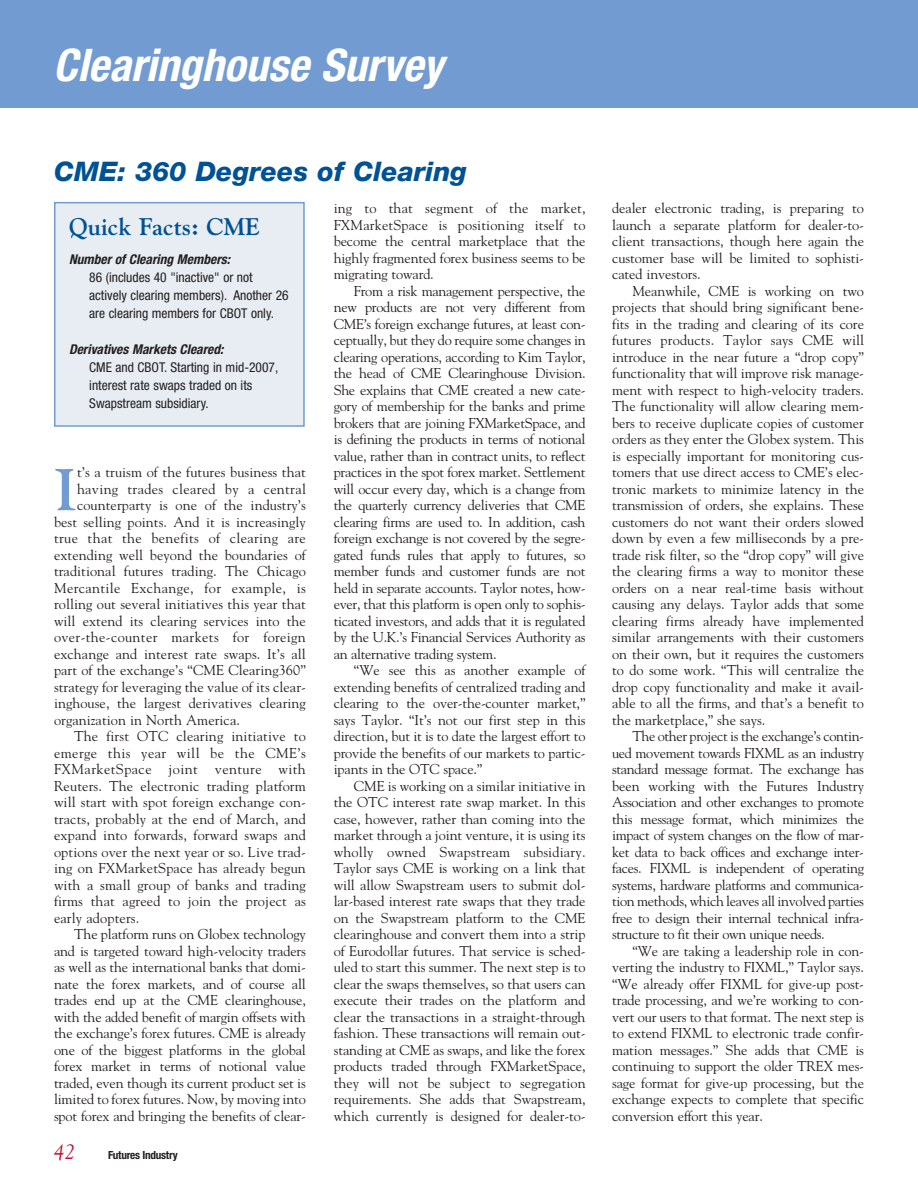
<style>
.page{position:relative;width:918px;height:1188px;background:#fff}
.page>*{position:absolute;margin:0;border:0;box-sizing:border-box;transform-origin:0 0}
.t1{font:700 58.5px "Goudy Std";color:#729cd1}
.t2{font:italic 700 condensed 45px "Helvetica Neue LT Std";color:#fff}
.t3{font:italic 800 27px "Helvetica Neue LT Std";color:#005294}
.t4{font:700 24px "Goudy Std";color:#005294}
.t5{font:italic 21px "Goudy Std";color:#c3102f}
.t6{font:14.25px/16.5px "Goudy Std";letter-spacing:.005em;color:#231f20;text-align:justify}
.t7{font:14.25px "Goudy Std";letter-spacing:.025em;color:#231f20}
.t8{font:14.25px "Goudy Std";letter-spacing:.03em;color:#231f20}
.t9{font:condensed 13.5px/18px "Helvetica Neue LT Std";color:#231f20}
.t10{font:italic 700 condensed 13.5px "Helvetica Neue LT Std";color:#231f20}
.t11{font:700 condensed 11.25px "Helvetica Neue LT Std";letter-spacing:-.025em;color:#231f20}
</style>
<div class="page">
<div style="left:0;top:0;width:918px;height:108px;background:#729cd1"></div>
<div style="left:55px;top:203px;width:249px;height:223px;background:#e7edf2"></div>
<div style="left:54px;top:202px;width:251px;height:225px;border:2px solid #729cd1"></div>
<h2 class="t2" style="left:53px;top:49px;width:391px">Clearinghouse Survey</h2>
<h3 class="t3" style="left:54px;top:162px;width:414px">CME: 360 Degrees of Clearing</h3>
<h3 class="t4" style="left:69px;top:213px;width:192px">Quick Facts: CME</h3>
<p class="t10" style="left:69px;top:254px;width:163px">Number of Clearing Members:</p>
<p class="t9" style="left:89px;top:269px;width:201px">86 (includes 40 "inactive" or not actively clearing members). Another 26 are clearing members for CBOT only.</p>
<p class="t10" style="left:69px;top:344px;width:156px">Derivatives Markets Cleared:</p>
<p class="t9" style="left:89px;top:359px;width:190px">CME and CBOT. Starting in mid-2007, interest rate swaps traded on its<br>Swapstream subsidiary.</p>
<p class="t6" style="left:334px;top:200px;width:253px">ing to that segment of the market, FXMarketSpace is positioning itself to become the central marketplace that the highly fragmented forex business seems to be migrating toward.</p>
<p class="t6" style="left:334px;top:282px;width:253px;text-indent:20px">From a risk management perspective, the new products are not very different from CME’s foreign exchange futures, at least con&shy;ceptually, but they do require some changes in clearing operations, according to Kim Taylor, the head of CME Clearinghouse Division.<br>She explains that CME created a new cate&shy;gory of membership for the banks and prime brokers that are joining FXMarketSpace, and is defining the products in terms of notional value, rather than in contract units, to reflect practices in the spot forex market. Settlement will occur every day, which is a change from the quarterly currency deliveries that CME clearing firms are used to. In addition, cash foreign exchange is not covered by the segre&shy;gated funds rules that apply to futures, so member funds and customer funds are not held in separate accounts. Taylor notes, how&shy;ever, that this platform is open only to sophis&shy;ticated investors, and adds that it is regulated by the U.K.’s Financial Services Authority as an alternative trading system.</p>
<p class="t6" style="left:334px;top:662px;width:253px;text-indent:20px">“We see this as another example of extending benefits of centralized trading and clearing to the over-the-counter market,” says Taylor. “It’s not our first step in this direction, but it is to date the largest effort to provide the benefits of our markets to partic&shy;ipants in the OTC space.”</p>
<p class="t6" style="left:334px;top:777px;width:254px;text-indent:20px">CME is working on a similar initiative in the OTC interest rate swap market. In this case, however, rather than coming into the market through a joint venture, it is using its wholly owned Swapstream subsidiary.<br>Taylor says CME is working on a link that will allow Swapstream users to submit dol&shy;lar-based interest rate swaps that they trade on the Swapstream platform to the CME clearinghouse and convert them into a strip of Eurodollar futures. That service is sched&shy;uled to start this summer. The next step is to clear the swaps themselves, so that users can execute their trades on the platform and clear the transactions in a straight-through fashion. These transactions will remain out&shy;standing at CME as swaps, and like the forex products traded through FXMarketSpace, they will not be subject to segregation requirements. She adds that Swapstream, which currently is designed for dealer-to-</p>
<h1 class="t1" style="left:54px;top:456px;width:24px">I</h1>
<p class="t6" style="left:77px;top:464px;width:230px">t’s a truism of the futures business that</p>
<p class="t7" style="left:77px;top:480px;width:230px">having trades cleared by a central</p>
<p class="t6" style="left:77px;top:497px;width:230px">counterparty is one of the industry’s</p>
<p class="t6" style="left:54px;top:513px;width:253px">best selling points. And it is increasingly</p>
<p class="t7" style="left:54px;top:530px;width:253px">true that the benefits of clearing are</p>
<p class="t6" style="left:54px;top:546px;width:253px">extending well beyond the boundaries of</p>
<p class="t6" style="left:54px;top:563px;width:253px">traditional futures trading. The Chicago</p>
<p class="t7" style="left:54px;top:579px;width:253px">Mercantile Exchange, for example, is</p>
<p class="t6" style="left:54px;top:596px;width:253px">rolling out several initiatives this year that</p>
<p class="t6" style="left:54px;top:612px;width:253px">will extend its clearing services into the</p>
<p class="t7" style="left:54px;top:629px;width:253px">over-the-counter markets for foreign</p>
<p class="t6" style="left:54px;top:645px;width:253px">exchange and interest rate swaps. It’s all</p>
<p class="t6" style="left:54px;top:662px;width:253px">part of the exchange’s “CME Clearing360”</p>
<p class="t6" style="left:54px;top:678px;width:253px">strategy for leveraging the value of its clear-</p>
<p class="t6" style="left:54px;top:695px;width:253px">inghouse, the largest derivatives clearing</p>
<p class="t6" style="left:54px;top:711px;width:187px">organization in North America.</p>
<p class="t6" style="left:74px;top:728px;width:233px">The first OTC clearing initiative to</p>
<p class="t8" style="left:54px;top:744px;width:253px">emerge this year will be the CME’s</p>
<p class="t8" style="left:54px;top:761px;width:253px">FXMarketSpace joint venture with</p>
<p class="t6" style="left:54px;top:777px;width:253px">Reuters. The electronic trading platform</p>
<p class="t6" style="left:54px;top:794px;width:253px">will start with spot foreign exchange con-</p>
<p class="t6" style="left:54px;top:810px;width:253px">tracts, probably at the end of March, and</p>
<p class="t6" style="left:54px;top:827px;width:253px">expand into forwards, forward swaps and</p>
<p class="t6" style="left:54px;top:843px;width:253px">options over the next year or so. Live trad-</p>
<p class="t6" style="left:54px;top:860px;width:253px">ing on FXMarketSpace has already begun</p>
<p class="t6" style="left:54px;top:876px;width:253px">with a small group of banks and trading</p>
<p class="t6" style="left:54px;top:893px;width:253px">firms that agreed to join the project as</p>
<p class="t6" style="left:54px;top:909px;width:87px">early adopters.</p>
<p class="t6" style="left:74px;top:926px;width:233px">The platform runs on Globex technology</p>
<p class="t6" style="left:54px;top:942px;width:253px">and is targeted toward high-velocity traders</p>
<p class="t6" style="left:54px;top:959px;width:253px">as well as the international banks that domi-</p>
<p class="t6" style="left:54px;top:975px;width:253px">nate the forex markets, and of course all</p>
<p class="t6" style="left:54px;top:992px;width:253px">trades end up at the CME clearinghouse,</p>
<p class="t6" style="left:54px;top:1008px;width:253px">with the added benefit of margin offsets with</p>
<p class="t6" style="left:54px;top:1025px;width:253px">the exchange’s forex futures. CME is already</p>
<p class="t6" style="left:54px;top:1041px;width:253px">one of the biggest platforms in the global</p>
<p class="t6" style="left:54px;top:1058px;width:253px">forex market in terms of notional value</p>
<p class="t6" style="left:54px;top:1074px;width:253px">traded, even though its current product set is</p>
<p class="t6" style="left:54px;top:1091px;width:253px">limited to forex futures. Now, by moving into</p>
<p class="t6" style="left:54px;top:1107px;width:253px">spot forex and bringing the benefits of clear-</p>
<h3 class="t5" style="left:54px;top:1140px;width:22px">42</h3>
<p class="t11" style="left:108px;top:1151px;width:71px">Futures Industry</p>
<p class="t6" style="left:612px;top:200px;width:253px">dealer electronic trading, is preparing to launch a separate platform for dealer-to&shy;client transactions, though here again the customer base will be limited to sophisti&shy;cated investors.</p>
<p class="t6" style="left:612px;top:282px;width:254px;text-indent:20px">Meanwhile, CME is working on two projects that should bring significant bene&shy;fits in the trading and clearing of its core futures products. Taylor says CME will introduce in the near future a “drop copy” functionality that will improve risk manage&shy;ment with respect to high-velocity traders.<br>The functionality will allow clearing mem&shy;bers to receive duplicate copies of customer orders as they enter the Globex system. This is especially important for monitoring cus&shy;tomers that use direct access to CME’s elec&shy;tronic markets to minimize latency in the transmission of orders, she explains. These customers do not want their orders slowed down by even a few milliseconds by a pre&shy;trade risk filter, so the “drop copy” will give the clearing firms a way to monitor these orders on a near real-time basis without causing any delays. Taylor adds that some clearing firms already have implemented similar arrangements with their customers on their own, but it requires the customers to do some work. “This will centralize the drop copy functionality and make it avail&shy;able to all the firms, and that’s a benefit to the marketplace,” she says.</p>
<p class="t6" style="left:612px;top:728px;width:254px;text-indent:20px">The other project is the exchange’s contin&shy;ued movement towards FIXML as an industry standard message format. The exchange has been working with the Futures Industry Association and other exchanges to promote this message format, which minimizes the impact of system changes on the flow of mar&shy;ket data to back offices and exchange inter&shy;faces. FIXML is independent of operating systems, hardware platforms and communica&shy;tion methods, which leaves all involved parties free to design their internal technical infra&shy;structure to fit their own unique needs.</p>
<p class="t6" style="left:612px;top:942px;width:253px;text-indent:20px">“We are taking a leadership role in con&shy;verting the industry to FIXML,” Taylor says. “We already offer FIXML for give-up post&shy;trade processing, and we’re working to con&shy;vert our users to that format. The next step is to extend FIXML to electronic trade confir&shy;mation messages.” She adds that CME is continuing to support the older TREX mes&shy;sage format for give-up processing, but the exchange expects to complete that specific conversion effort this year.</p>
</div>
